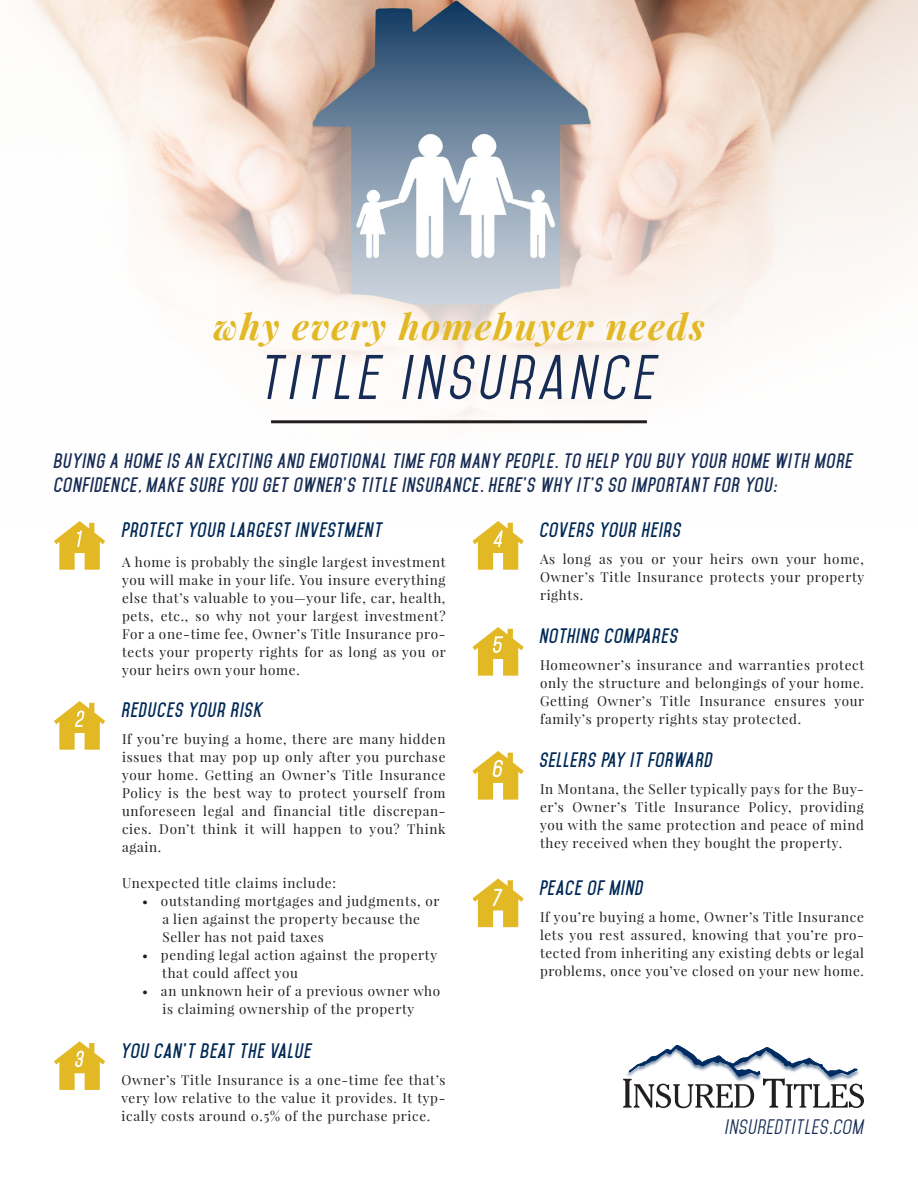
<style>
.page{position:relative;width:918px;height:1188px;background:#fff}
.page>*{position:absolute;margin:0;border:0;box-sizing:border-box;transform-origin:0 0}
.t1{font:italic 54px "Mohave";letter-spacing:.1em;color:#162c54}
.t2{font:italic 700 36px "Playfair Display";letter-spacing:.05em;color:#e2b824}
.t3{font:italic 700 21px "Mohave";color:#fff}
.t4{font:italic 700 18px/24px "Mohave";letter-spacing:.05em;color:#162c54}
.t5{font:italic 700 18px "Mohave";letter-spacing:.05em;color:#002956}
.t6{font:italic 18px "Mohave";letter-spacing:.05em;color:#162c54}
.t7{font:13.5px/18px "Playfair Display";letter-spacing:.05em;color:#231f20;text-align:justify}
</style>
<div class="page">
<img style="left:26px;top:0;width:892px;height:542px">
<hr style="left:271px;top:420px;width:376px;height:3px;background:#231f20">
<svg style="left:54px;top:521px;width:51px;height:49px"></svg>
<svg style="left:54px;top:701px;width:51px;height:49px"></svg>
<svg style="left:54px;top:1041px;width:51px;height:49px"></svg>
<svg style="left:473px;top:521px;width:51px;height:49px"></svg>
<svg style="left:473px;top:627px;width:51px;height:49px"></svg>
<svg style="left:473px;top:751px;width:51px;height:49px"></svg>
<svg style="left:473px;top:879px;width:51px;height:48px"></svg>
<svg style="left:623px;top:1045px;width:241px;height:63px"></svg>
<p class="t2" style="left:213px;top:302px;width:493px">why every homebuyer needs</p>
<p class="t1" style="left:261px;top:344px;width:397px">TITLE INSURANCE</p>
<p class="t4" style="left:54px;top:450px;width:800px">BUYING A HOME IS AN EXCITING AND EMOTIONAL TIME FOR MANY PEOPLE. TO HELP YOU BUY YOUR HOME WITH MORE<br>CONFIDENCE, MAKE SURE YOU GET OWNER’S TITLE INSURANCE. HERE’S WHY IT’S SO IMPORTANT FOR YOU:</p>
<p class="t5" style="left:122px;top:518px;width:262px">PROTECT YOUR LARGEST INVESTMENT</p>
<p class="t7" style="left:122px;top:553px;width:325px">A home is probably the single largest investment you will make in your life. You insure everything else that’s valuable to you—your life, car, health, pets, etc., so why not your largest investment?<br>For a one-time fee, Owner’s Title Insurance pro&shy;tects your property rights for as long as you or your heirs own your home.</p>
<p class="t5" style="left:122px;top:699px;width:143px">REDUCES YOUR RISK</p>
<p class="t7" style="left:122px;top:730px;width:325px">If you’re buying a home, there are many hidden issues that may pop up only after you purchase your home. Getting an Owner’s Title Insurance Policy is the best way to protect yourself from unforeseen legal and financial title discrepan&shy;cies. Don’t think it will happen to you? Think again.</p>
<p class="t7" style="left:122px;top:874px;width:215px">Unexpected title claims include:</p>
<p class="t7" style="left:142px;top:892px;width:299px;text-align:center">• outstanding mortgages and judgments, or a lien against the property because the</p>
<p class="t7" style="left:162px;top:928px;width:163px">Seller has not paid taxes</p>
<p class="t7" style="left:142px;top:946px;width:297px">• pending legal action against the property</p>
<p class="t7" style="left:162px;top:964px;width:137px">that could affect you</p>
<p class="t7" style="left:142px;top:982px;width:299px">• an unknown heir of a previous owner who</p>
<p class="t7" style="left:162px;top:1000px;width:254px">is claiming ownership of the property</p>
<p class="t5" style="left:122px;top:1039px;width:192px">YOU CAN’T BEAT THE VALUE</p>
<p class="t7" style="left:122px;top:1070px;width:326px">Owner’s Title Insurance is a one-time fee that’s very low relative to the value it provides. It typ&shy;ically costs around 0.5% of the purchase price.</p>
<p class="t5" style="left:540px;top:518px;width:143px">COVERS YOUR HEIRS</p>
<p class="t7" style="left:540px;top:550px;width:326px">As long as you or your heirs own your home, Owner’s Title Insurance protects your property rights.</p>
<p class="t5" style="left:540px;top:625px;width:140px">NOTHING COMPARES</p>
<p class="t7" style="left:540px;top:656px;width:326px">Homeowner’s insurance and warranties protect only the structure and belongings of your home.<br>Getting Owner’s Title Insurance ensures your family’s property rights stay protected.</p>
<p class="t3" style="left:493px;top:756px;width:12px">6</p>
<p class="t5" style="left:540px;top:749px;width:174px">SELLERS PAY IT FORWARD</p>
<p class="t7" style="left:540px;top:780px;width:326px">In Montana, the Seller typically pays for the Buy&shy;er’s Owner’s Title Insurance Policy, providing you with the same protection and peace of mind they received when they bought the property.</p>
<p class="t3" style="left:493px;top:885px;width:10px">7</p>
<p class="t5" style="left:540px;top:877px;width:105px">PEACE OF MIND</p>
<p class="t7" style="left:540px;top:908px;width:326px">If you’re buying a home, Owner’s Title Insurance lets you rest assured, knowing that you’re pro&shy;tected from inheriting any existing debts or legal problems, once you’ve closed on your new home.</p>
<p class="t6" style="left:726px;top:1116px;width:140px">INSUREDTITLES.COM</p>
</div>
